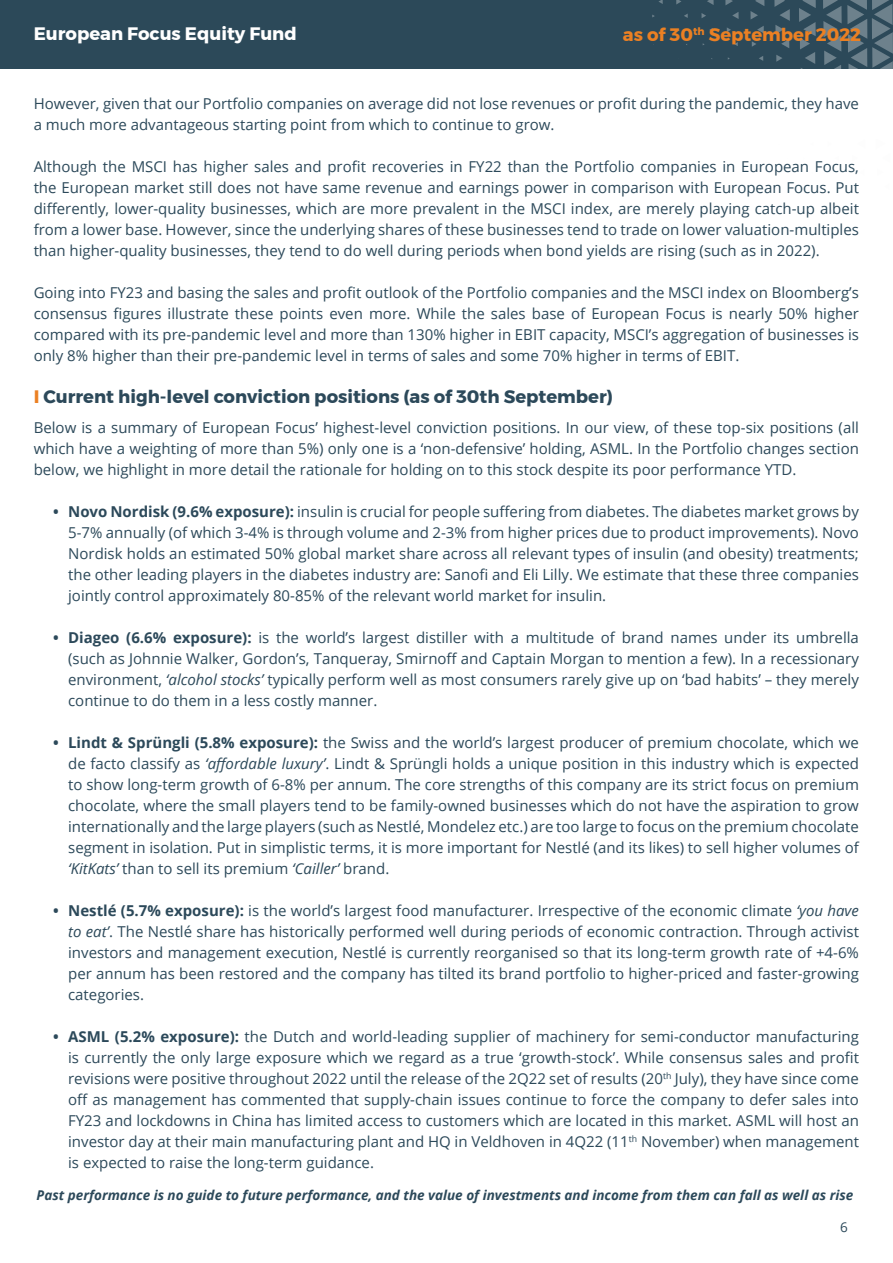
<style>
.page{position:relative;width:893px;height:1263px;background:#fff}
.page>*{position:absolute;margin:0;border:0;box-sizing:border-box;transform-origin:0 0}
.t1{font:700 18px "Montserrat";color:#2c495a}
.t2{font:700 18px "Montserrat";color:#fff}
.t3{font:700 18px "Montserrat";color:#eb8023}
.t4{font:15px/21px "Open Sans";color:#2c495a;text-align:justify}
.t5{font:italic 700 13.5px "Open Sans";color:#2c495a}
.t6{font:13.5px "Open Sans";color:#2c495a}
.s1{color:#eb8023}
.s2{font-weight:700}
.s3{font-style:italic}
</style>
<div class="page">
<div style="left:0;top:0;width:893px;height:69px;background:#2c4959"></div>
<svg style="left:684px;top:14px;width:4px;height:4px"></svg>
<svg style="left:701px;top:13px;width:5px;height:5px"></svg>
<svg style="left:659px;top:0;width:4px;height:4px"></svg>
<svg style="left:676px;top:0;width:5px;height:5px"></svg>
<svg style="left:707px;top:0;width:7px;height:5px"></svg>
<svg style="left:727px;top:27px;width:4px;height:5px"></svg>
<svg style="left:725px;top:0;width:8px;height:5px"></svg>
<svg style="left:732px;top:12px;width:7px;height:7px"></svg>
<svg style="left:752px;top:41px;width:4px;height:6px"></svg>
<svg style="left:759px;top:56px;width:4px;height:5px"></svg>
<svg style="left:757px;top:26px;width:7px;height:7px"></svg>
<svg style="left:776px;top:55px;width:6px;height:7px"></svg>
<svg style="left:750px;top:0;width:14px;height:19px"></svg>
<svg style="left:774px;top:0;width:16px;height:48px"></svg>
<svg style="left:799px;top:0;width:17px;height:69px"></svg>
<svg style="left:823px;top:0;width:70px;height:69px"></svg>
<p class="t2" style="left:34px;top:20px;width:265px">European Focus Equity Fund</p>
<p class="t3" style="left:623px;top:20px;width:240px">as of 30<sup>th</sup> September 2022</p>
<p class="t4" style="left:34px;top:93px;width:827px">However, given that our Portfolio companies on average did not lose revenues or profit during the pandemic, they have a much more advantageous starting point from which to continue to grow.</p>
<p class="t4" style="left:34px;top:156px;width:827px">Although the MSCI has higher sales and profit recoveries in FY22 than the Portfolio companies in European Focus, the European market still does not have same revenue and earnings power in comparison with European Focus. Put differently, lower-quality businesses, which are more prevalent in the MSCI index, are merely playing catch-up albeit from a lower base. However, since the underlying shares of these businesses tend to trade on lower valuation-multiples than higher-quality businesses, they tend to do well during periods when bond yields are rising (such as in 2022).</p>
<p class="t4" style="left:34px;top:282px;width:827px">Going into FY23 and basing the sales and profit outlook of the Portfolio companies and the MSCI index on Bloomberg’s consensus figures illustrate these points even more. While the sales base of European Focus is nearly 50% higher compared with its pre-pandemic level and more than 130% higher in EBIT capacity, MSCI’s aggregation of businesses is only 8% higher than their pre-pandemic level in terms of sales and some 70% higher in terms of EBIT.</p>
<p class="t1" style="left:34px;top:382px;width:581px"><span class="s1">I</span> Current high-level conviction positions (as of 30th September)</p>
<p class="t4" style="left:34px;top:417px;width:827px">Below is a summary of European Focus’ highest-level conviction positions. In our view, of these top-six positions (all which have a weighting of more than 5%) only one is a ‘non-defensive’ holding, ASML. In the Portfolio changes section below, we highlight in more detail the rationale for holding on to this stock despite its poor performance YTD.</p>
<p class="t4" style="left:68px;top:501px;width:792px;text-indent:-15px"><span class="s2">• Novo Nordisk (9.6% exposure):</span> insulin is crucial for people suffering from diabetes. The diabetes market grows by 5-7% annually (of which 3-4% is through volume and 2-3% from higher prices due to product improvements). Novo Nordisk holds an estimated 50% global market share across all relevant types of insulin (and obesity) treatments; the other leading players in the diabetes industry are: Sanofi and Eli Lilly. We estimate that these three companies jointly control approximately 80-85% of the relevant world market for insulin.</p>
<p class="t4" style="left:68px;top:627px;width:792px;text-indent:-15px"><span class="s2">• Diageo (6.6% exposure):</span> is the world’s largest distiller with a multitude of brand names under its umbrella (such as Johnnie Walker, Gordon’s, Tanqueray, Smirnoff and Captain Morgan to mention a few). In a recessionary environment, <span class="s3">‘alcohol stocks’</span> typically perform well as most consumers rarely give up on ‘bad habits’ – they merely continue to do them in a less costly manner.</p>
<p class="t4" style="left:68px;top:732px;width:792px;text-indent:-15px"><span class="s2">• Lindt &amp; Sprüngli (5.8% exposure):</span> the Swiss and the world’s largest producer of premium chocolate, which we de facto classify as <span class="s3">‘affordable luxury’</span>. Lindt &amp; Sprüngli holds a unique position in this industry which is expected to show long-term growth of 6-8% per annum. The core strengths of this company are its strict focus on premium chocolate, where the small players tend to be family-owned businesses which do not have the aspiration to grow internationally and the large players (such as Nestlé, Mondelez etc.) are too large to focus on the premium chocolate segment in isolation. Put in simplistic terms, it is more important for Nestlé (and its likes) to sell higher volumes of <span class="s3">‘KitKats’</span> than to sell its premium <span class="s3">‘Cailler’</span> brand.</p>
<p class="t4" style="left:68px;top:900px;width:792px;text-indent:-15px"><span class="s2">• Nestlé (5.7% exposure):</span> is the world’s largest food manufacturer. Irrespective of the economic climate <span class="s3">‘you have to eat’</span>. The Nestlé share has historically performed well during periods of economic contraction. Through activist investors and management execution, Nestlé is currently reorganised so that its long-term growth rate of +4-6% per annum has been restored and the company has tilted its brand portfolio to higher-priced and faster-growing categories.</p>
<p class="t4" style="left:68px;top:1026px;width:792px;text-indent:-15px"><span class="s2">• ASML (5.2% exposure):</span> the Dutch and world-leading supplier of machinery for semi-conductor manufacturing is currently the only large exposure which we regard as a true ‘growth-stock’. While consensus sales and profit revisions were positive throughout 2022 until the release of the 2Q22 set of results (20<sup>th</sup> July), they have since come off as management has commented that supply-chain issues continue to force the company to defer sales into FY23 and lockdowns in China has limited access to customers which are located in this market. ASML will host an investor day at their main manufacturing plant and HQ in Veldhoven in 4Q22 (11<sup>th</sup> November) when management is expected to raise the long-term guidance.</p>
<p class="t5" style="left:37px;top:1186px;width:818px">Past performance is no guide to future performance, and the value of investments and income from them can fall as well as rise</p>
<p class="t6" style="left:840px;top:1217px;width:9px">6</p>
</div>
